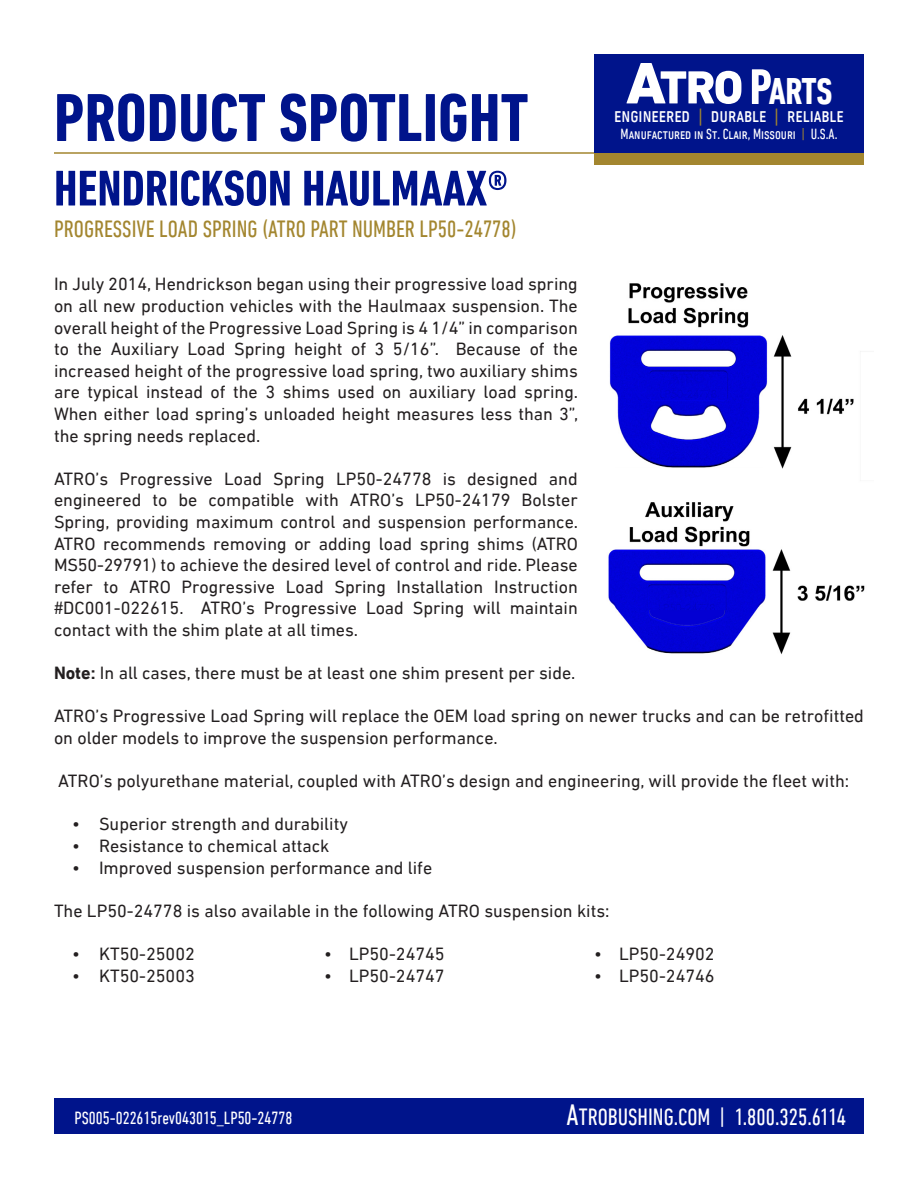
<style>
.page{position:relative;width:918px;height:1188px;background:#fff}
.page>*{position:absolute;margin:0;border:0;box-sizing:border-box;transform-origin:0 0}
.t1{font:700 condensed 69px "DIN Next LT Pro";color:#00148b}
.t2{font:700 condensed 51px "DIN Next LT Pro";color:#00148b}
.t3{font:700 condensed 37.8px "DIN Next LT Pro";color:#fff}
.t4{font:condensed 24px "DIN Next LT Pro";color:#a3862f}
.t5{font:condensed 24px "DIN Next LT Pro";color:#fff}
.t6{font:condensed 21px "DIN Next LT Pro";color:#fff}
.t7{font:18px/21.6px "DIN Next LT Pro";color:#231f20;text-align:justify}
.t8{font:condensed 18px "DIN Next LT Pro";color:#fff}
.t9{font:condensed 15px "DIN Next LT Pro";color:#fff}
.s1{font-size:51px}
.s2{color:#a3862f}
.s3{font-weight:700}
.s4{font-size:30px}
</style>
<div class="page">
<hr style="left:54px;top:152px;width:810px;height:2px;background:#a3862f">
<div style="left:594px;top:153px;width:270px;height:12px;background:#a3862f"></div>
<div style="left:54px;top:1098px;width:810px;height:36px;background:#00148b"></div>
<img style="left:608px;top:283px;width:257px;height:372px">
<div style="left:594px;top:54px;width:270px;height:99px;background:#00148b"></div>
<svg style="left:626px;top:63px;width:115px;height:41px"></svg>
<p class="t1" style="left:54px;top:78px;width:476px">PRODUCT SPOTLIGHT</p>
<p class="t2" style="left:54px;top:159px;width:456px">HENDRICKSON HAULMAAX®</p>
<p class="t4" style="left:54px;top:216px;width:464px">PROGRESSIVE LOAD SPRING (ATRO PART NUMBER LP50-24778)</p>
<p class="t3" style="left:750px;top:70px;width:84px"><span class="s1">P</span>ARTS</p>
<p class="t6" style="left:614px;top:103px;width:231px">engineered <span class="s2">|</span> durable <span class="s2">|</span> reliable</p>
<p class="t9" style="left:621px;top:125px;width:218px">Manufactured in St. Clair, Missouri <span class="s2">|</span> U.S.A.</p>
<p class="t7" style="left:54px;top:273px;width:526px">In July 2014, Hendrickson began using their progressive load spring on all new production vehicles with the Haulmaax suspension. The overall height of the Progressive Load Spring is 4 1/4” in comparison to the Auxiliary Load Spring height of 3 5/16”. Because of the increased height of the progressive load spring, two auxiliary shims are typical instead of the 3 shims used on auxiliary load spring.<br>When either load spring’s unloaded height measures less than 3”, the spring needs replaced.</p>
<p class="t7" style="left:54px;top:468px;width:526px">ATRO’s Progressive Load Spring LP50-24778 is designed and engineered to be compatible with ATRO’s LP50-24179 Bolster Spring, providing maximum control and suspension performance.<br>ATRO recommends removing or adding load spring shims (ATRO MS50-29791) to achieve the desired level of control and ride. Please refer to ATRO Progressive Load Spring Installation Instruction #DC001-022615. ATRO’s Progressive Load Spring will maintain contact with the shim plate at all times.</p>
<p class="t7" style="left:54px;top:662px;width:523px"><span class="s3">Note:</span> In all cases, there must be at least one shim present per side.</p>
<p class="t7" style="left:54px;top:705px;width:812px">ATRO’s Progressive Load Spring will replace the OEM load spring on newer trucks and can be retrofitted on older models to improve the suspension performance.</p>
<p class="t7" style="left:58px;top:770px;width:792px">ATRO’s polyurethane material, coupled with ATRO’s design and engineering, will provide the fleet with:</p>
<p class="t7" style="left:72px;top:813px;width:277px">• Superior strength and durability</p>
<p class="t7" style="left:72px;top:835px;width:259px">• Resistance to chemical attack</p>
<p class="t7" style="left:72px;top:856px;width:362px">• Improved suspension performance and life</p>
<p class="t7" style="left:54px;top:900px;width:557px">The LP50-24778 is also available in the following ATRO suspension kits:</p>
<p class="t7" style="left:72px;top:943px;width:124px">• KT50-25002</p>
<p class="t7" style="left:324px;top:943px;width:122px">• LP50-24745</p>
<p class="t7" style="left:594px;top:943px;width:122px">• LP50-24902</p>
<p class="t7" style="left:72px;top:964px;width:124px">• KT50-25003</p>
<p class="t7" style="left:324px;top:964px;width:122px">• LP50-24747</p>
<p class="t7" style="left:594px;top:964px;width:122px">• LP50-24746</p>
<p class="t8" style="left:75px;top:1108px;width:219px">PS005-022615rev043015_LP50-24778</p>
<p class="t5" style="left:567px;top:1103px;width:281px"><span class="s4">A</span>TROBUSHING.COM | 1.800.325.6114</p>
</div>
